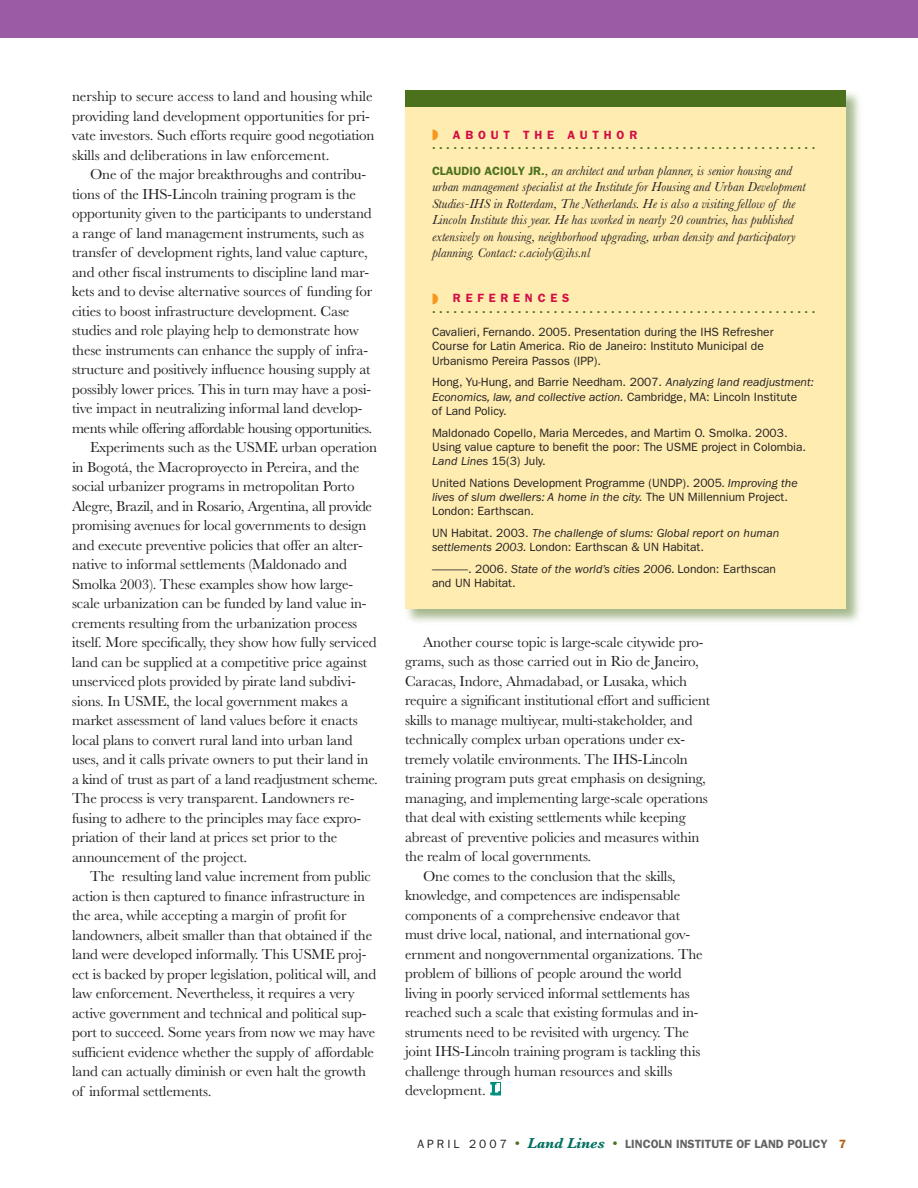
<style>
.page{position:relative;width:918px;height:1188px;background:#fff}
.page>*{position:absolute;margin:0;border:0;box-sizing:border-box;transform-origin:0 0}
.t1{font:15px/19.5px "Baskerville";letter-spacing:-.01em;color:#231f20}
.t2{font:15px "Baskerville";letter-spacing:-.03em;color:#231f20}
.t3{font:italic 13.5px/16.5px "Baskerville";color:#231f20}
.t4{font:12px/14.2px "ITC Franklin Gothic Std";color:#231f20}
.t5{font:600 12px/10.5px "ITC Franklin Gothic Std";letter-spacing:.4em;color:#4b711c}
.t6{font:italic 12px/14.2px "ITC Franklin Gothic Std";color:#231f20}
.t7{font:600 12px "ITC Franklin Gothic Std";color:#636366}
.s1{color:#f7971d}
.s2{color:#d20d44}
.s3{font-family:"ITC Franklin Gothic Std";font-weight:600;font-style:normal;font-size:12px;color:#4b711c}
.s4{font-style:italic}
.s5{font-style:normal}
.s6{font-weight:400;color:#231f20}
.s7{font-family:"Baskerville";font-weight:400;font-size:15px;color:#4b711c}
.s8{font-family:"Baskerville";font-weight:700;font-style:italic;font-size:15px;color:#007161}
</style>
<div class="page">
<div style="left:0;top:0;width:918px;height:38px;background:#9b5ba5"></div>
<svg style="left:490px;top:1082px;width:11px;height:13px"></svg>
<div style="left:403px;top:88px;width:460px;height:538px;background:#4b711c;opacity:.5"></div>
<div style="left:405px;top:90px;width:441px;height:518px;background:#ffecb1"></div>
<div style="left:405px;top:90px;width:441px;height:16px;background:#4b711c"></div>
<p class="t1" style="left:72px;top:87px;width:304px">nership to secure access to land and housing while providing land development opportunities for pri&shy;vate investors. Such efforts require good negotiation skills and deliberations in law enforcement.</p>
<p class="t1" style="left:90px;top:165px;width:278px">One of the major breakthroughs and contribu-</p>
<p class="t1" style="left:72px;top:184px;width:286px">tions of the IHS-Lincoln training program is the</p>
<p class="t1" style="left:72px;top:204px;width:301px">opportunity given to the participants to understand</p>
<p class="t1" style="left:72px;top:223px;width:294px">a range of land management instruments, such as</p>
<p class="t1" style="left:72px;top:243px;width:297px">transfer of development rights, land value capture,</p>
<p class="t1" style="left:72px;top:262px;width:299px">and other fiscal instruments to discipline land mar-</p>
<p class="t1" style="left:72px;top:282px;width:302px">kets and to devise alternative sources of funding for</p>
<p class="t1" style="left:72px;top:301px;width:279px">cities to boost infrastructure development. Case</p>
<p class="t1" style="left:72px;top:321px;width:288px">studies and role playing help to demonstrate how</p>
<p class="t1" style="left:72px;top:340px;width:298px">these instruments can enhance the supply of infra-</p>
<p class="t1" style="left:72px;top:360px;width:300px">structure and positively influence housing supply at</p>
<p class="t1" style="left:72px;top:379px;width:301px">possibly lower prices. This in turn may have a posi-</p>
<p class="t1" style="left:72px;top:399px;width:292px">tive impact in neutralizing informal land develop-</p>
<p class="t2" style="left:72px;top:419px;width:302px">ments while offering affordable housing opportunities.</p>
<p class="t1" style="left:90px;top:438px;width:289px">Experiments such as the USME urban operation</p>
<p class="t1" style="left:72px;top:457px;width:289px">in B ogotá, the Macroproyecto in Pereira, and the</p>
<p class="t1" style="left:72px;top:477px;width:284px">social urbanizer programs in metropolitan Porto</p>
<p class="t1" style="left:72px;top:496px;width:302px">Alegre, Brazil, and in Rosario, Argentina, all provide</p>
<p class="t1" style="left:72px;top:516px;width:296px">promising avenues for local governments to design</p>
<p class="t1" style="left:72px;top:535px;width:292px">and execute preventive policies that offer an alter-</p>
<p class="t1" style="left:72px;top:555px;width:276px">native to informal settlements (Maldonado and</p>
<p class="t1" style="left:72px;top:574px;width:283px">Smolka 2003). These examples show how large-</p>
<p class="t1" style="left:72px;top:594px;width:296px">scale urbanization can be funded by land value in-</p>
<p class="t1" style="left:72px;top:613px;width:287px">crements resulting from the urbanization process</p>
<p class="t1" style="left:72px;top:633px;width:306px">itself. More specifically, they show how fully serviced</p>
<p class="t1" style="left:72px;top:652px;width:297px">land can be supplied at a competitive price against</p>
<p class="t1" style="left:72px;top:672px;width:285px">unserviced plots provided by pirate land subdivi-</p>
<p class="t1" style="left:72px;top:691px;width:278px">sions. In USME, the local government makes a</p>
<p class="t1" style="left:72px;top:711px;width:287px">market assessment of land values before it enacts</p>
<p class="t1" style="left:72px;top:730px;width:282px">local plans to convert rural land into urban land</p>
<p class="t1" style="left:72px;top:750px;width:298px">uses, and it calls private owners to put their land in</p>
<p class="t1" style="left:72px;top:769px;width:308px">a kind of trust as part of a land readjustment scheme.</p>
<p class="t1" style="left:72px;top:789px;width:284px">The process is very transparent. Landowners re-</p>
<p class="t1" style="left:72px;top:808px;width:291px">fusing to adhere to the principles may face expro-</p>
<p class="t1" style="left:72px;top:828px;width:267px">priation of their land at prices set prior to the</p>
<p class="t1" style="left:72px;top:847px;width:177px">announcement of the project.</p>
<p class="t1" style="left:90px;top:867px;width:282px">The resulting land value increment from public</p>
<p class="t1" style="left:72px;top:886px;width:295px">action is then captured to finance infrastructure in</p>
<p class="t1" style="left:72px;top:906px;width:276px">the area, while accepting a margin of profit for</p>
<p class="t1" style="left:72px;top:925px;width:302px">landowners, albeit smaller than that obtained if the</p>
<p class="t1" style="left:72px;top:945px;width:296px">land were developed informally. This USME proj-</p>
<p class="t1" style="left:72px;top:964px;width:306px">ect is backed by proper legislation, political will, and</p>
<p class="t1" style="left:72px;top:984px;width:284px">law enforcement. Nevertheless, it requires a very</p>
<p class="t1" style="left:72px;top:1003px;width:296px">active government and technical and political sup-</p>
<p class="t1" style="left:72px;top:1023px;width:305px">port to succeed. Some years from now we may have</p>
<p class="t1" style="left:72px;top:1042px;width:304px">sufficient evidence whether the supply of affordable</p>
<p class="t1" style="left:72px;top:1062px;width:295px">land can actually diminish or even halt the growth</p>
<p class="t1" style="left:72px;top:1081px;width:141px">of informal settlements.</p>
<p class="t5" style="left:432px;top:130px;width:385px"><span class="s1">◗</span> <span class="s2">AB OUT THE AUTHOR<br></span>. . . . . . . . . . . . . . . . . . . . . . . . . . . . . . . . . . . . . . . . . . . . . . . . . . . . . .</p>
<p class="t3" style="left:432px;top:162px;width:375px"><span class="s3">CLAUDIO ACIOLY JR.</span>, an architect and urban planner, is senior housing and urban management specialist at the Institute for Housing and Urban Development Studies-IHS in Rotterdam, The Netherlands. He is also a visiting fellow of the Lincoln Institute this year. He has worked in nearly 20 countries, has published extensively on housing, neighborhood upgrading, urban density and participatory planning. Contact: c.acioly@ihs.nl</p>
<p class="t5" style="left:432px;top:293px;width:385px"><span class="s1">◗</span> <span class="s2">REFERENCES<br></span>. . . . . . . . . . . . . . . . . . . . . . . . . . . . . . . . . . . . . . . . . . . . . . . . . . . . . .</p>
<p class="t4" style="left:432px;top:325px;width:343px">Cavalieri, Fernando. 2005. Presentation during the I HS Refresher<br>Course for Latin America. Rio de Janeiro: I nstituto Municipal de<br>Urbanismo Pereira Passos (IPP).</p>
<p class="t4" style="left:432px;top:375px;width:383px">Hong, Yu-Hung, and Barrie Needham. 2007. <span class="s4">Analyzing land readjustment:<br>Economics, law, and collective action.</span> Cambridge, MA: Lincoln I nstitute<br>of Land Policy.</p>
<p class="t4" style="left:432px;top:426px;width:376px">Maldonado Copello, Maria Mercedes, and Martim O. Smolka. 2003.<br>Using value capture to benefit the poor: The USME project in Colombia.<br><span class="s4">Land Lines</span> 15(3) July.</p>
<p class="t4" style="left:432px;top:476px;width:367px">United Nations Development Programme (UNDP). 2005<span class="s4">. Improving the lives of slum dwellers: A home in the city.</span> The UN Millennium Project.<br>London: Earthscan.</p>
<p class="t6" style="left:432px;top:526px;width:349px"><span class="s5">UN Habitat. 2003.</span> The challenge of slums: Global report on human settlements 2003. <span class="s5">London: Earthscan &amp; UN Habitat.</span></p>
<p class="t4" style="left:432px;top:562px;width:346px">———. 2006. <span class="s4">State of the world’s cities 2006.</span> London: Earthscan and UN Habitat.</p>
<p class="t1" style="left:423px;top:632px;width:282px">Another course topic is large-scale citywide pro-</p>
<p class="t1" style="left:405px;top:652px;width:295px">grams, such as those carried out in Rio de Janeiro,</p>
<p class="t1" style="left:405px;top:671px;width:284px">Caracas, Indore, Ahmadabad, or Lusaka, which</p>
<p class="t1" style="left:405px;top:691px;width:307px">require a significant institutional effort and sufficient</p>
<p class="t1" style="left:405px;top:710px;width:289px">skills to manage multiyear, multi-stakeholder, and</p>
<p class="t1" style="left:405px;top:730px;width:282px">technically complex urban operations under ex-</p>
<p class="t1" style="left:405px;top:749px;width:284px">tremely volatile environments. The IHS-Lincoln</p>
<p class="t1" style="left:405px;top:769px;width:303px">training program puts great emphasis on designing,</p>
<p class="t1" style="left:405px;top:788px;width:304px">managing, and implementing large-scale operations</p>
<p class="t1" style="left:405px;top:808px;width:282px">that deal with existing settlements while keeping</p>
<p class="t1" style="left:405px;top:827px;width:296px">abreast of preventive policies and measures within</p>
<p class="t1" style="left:405px;top:847px;width:188px">the realm of local governments.</p>
<p class="t1" style="left:423px;top:866px;width:254px">One comes to the conclusion that the skills,</p>
<p class="t1" style="left:405px;top:886px;width:277px">knowledge, and competences are indispensable</p>
<p class="t1" style="left:405px;top:905px;width:277px">components of a comprehensive endeavor that</p>
<p class="t1" style="left:405px;top:925px;width:287px">must drive local, national, and international gov-</p>
<p class="t1" style="left:405px;top:944px;width:299px">ernment and nongovernmental organizations. The</p>
<p class="t1" style="left:405px;top:964px;width:278px">problem of billions of people around the world</p>
<p class="t1" style="left:405px;top:983px;width:286px">living in poorly serviced informal settlements has</p>
<p class="t1" style="left:405px;top:1003px;width:295px">reached such a scale that existing formulas and in-</p>
<p class="t1" style="left:405px;top:1022px;width:286px">struments need to be revisited with urgency. The</p>
<p class="t1" style="left:405px;top:1042px;width:297px">joint IHS-Lincoln training program is tackling this</p>
<p class="t1" style="left:405px;top:1061px;width:269px">challenge through human resources and skills</p>
<p class="t1" style="left:405px;top:1081px;width:82px">development.</p>
<p class="t7" style="left:418px;top:1136px;width:412px"><span class="s6">A p r i l 2 0 0 7</span> <span class="s7">•</span> <span class="s8">Land Lines</span> <span class="s7">•</span> LINCOLN INSTITUTE OF LAND POLICY</p>
</div>
